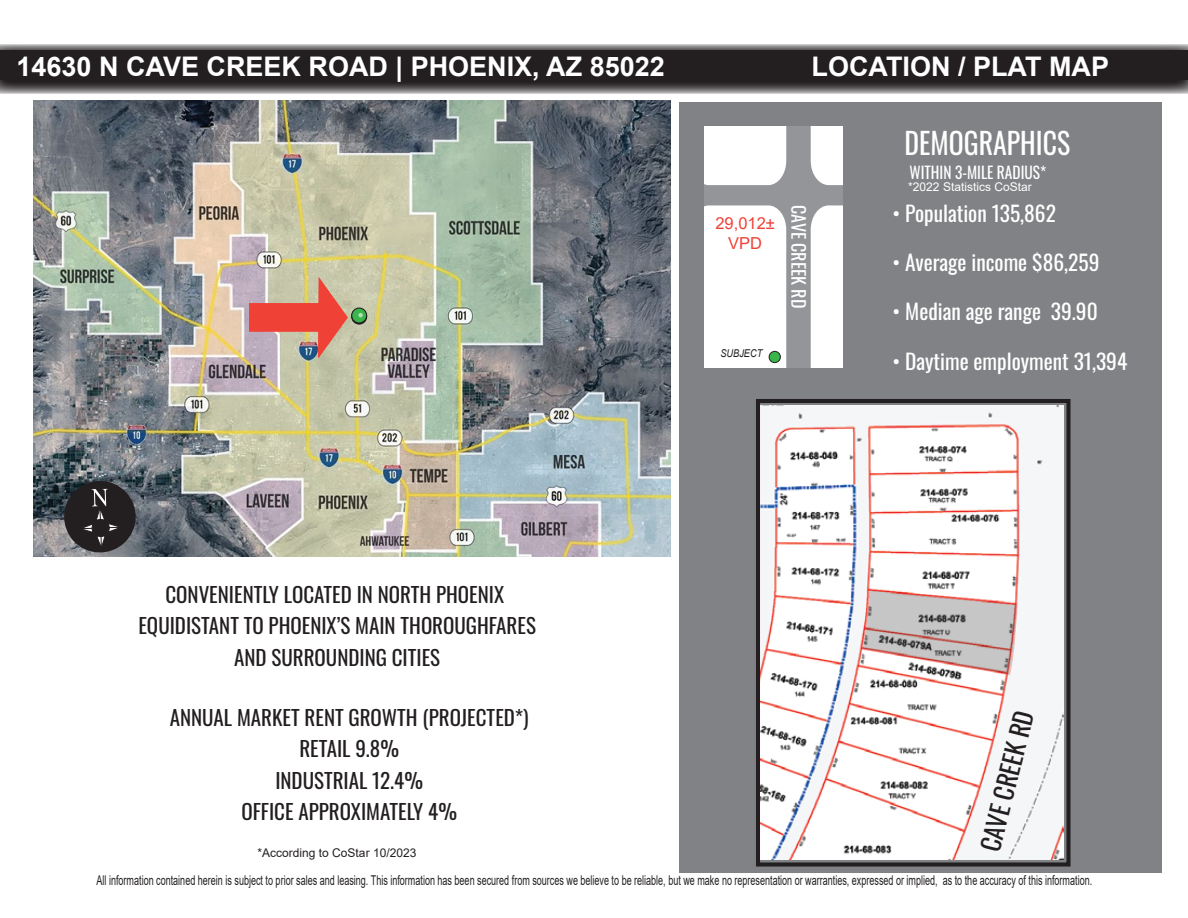
<style>
.page{position:relative;width:1188px;height:918px;background:#fff}
.page>*{position:absolute;margin:0;border:0;box-sizing:border-box;transform-origin:0 0}
.t1{font:29.85px "Oswald";color:#fff;scale:.93 1}
.t2{font:700 27px "Arial";color:#fff}
.t3{font:25.2px "Oswald";color:#231f20}
.t4{font:21.45px "Oswald";color:#fff}
.t5{font:21px/31.5px "Oswald";color:#231f20;text-align:center}
.t6{font:18px "Oswald";color:#fff}
.t7{font:16.5px "Oswald";color:#fff;scale:.93 1}
.t8{font:16.5px/19.8px "Arial";color:#ef4136;text-align:center}
.t9{font:13.5px "Arial";color:#231f20;scale:.67 1}
.t10{font:12px "Arial";color:#231f20}
.t11{font:12px "Arial";color:#fff}
.t12{font:italic 10.8px "Arial";color:#231f20;scale:.85 1}
</style>
<div class="page">
<div style="left:679px;top:102px;width:483px;height:771px;background:#808285"></div>
<svg style="left:0;top:44px;width:1188px;height:50px;background:#6c6a6a"></svg>
<div style="left:0;top:50px;width:1188px;height:30px;background:#231f20"></div>
<img style="left:34px;top:100px;width:636px;height:457px">
<div style="left:352px;top:309px;width:15px;height:15px;background:#231f20;border-radius:50%"></div>
<div style="left:351px;top:309px;width:16px;height:16px;border:1px solid #231f20;border-radius:50%"></div>
<div style="left:352px;top:308px;width:15px;height:15px;background:#39b54a;border-radius:50%"></div>
<div style="left:351px;top:308px;width:16px;height:16px;border:1px solid #231f20;border-radius:50%"></div>
<svg style="left:358px;top:313px;width:5px;height:4px"></svg>
<svg style="left:60px;top:477px;width:80px;height:79px;background:#404144"></svg>
<svg style="left:249px;top:277px;width:99px;height:81px;background:#d28b7d"></svg>
<div style="left:704px;top:127px;width:139px;height:240px;background:#939598"></div>
<div style="left:704px;top:127px;width:82px;height:58px;background:#fff"></div>
<div style="left:811px;top:127px;width:32px;height:58px;background:#fff"></div>
<div style="left:704px;top:205px;width:82px;height:162px;background:#fff"></div>
<div style="left:811px;top:205px;width:32px;height:162px;background:#fff"></div>
<div style="left:769px;top:351px;width:11px;height:12px;background:#39b54a;border-radius:50%"></div>
<div style="left:769px;top:351px;width:12px;height:12px;border:1px solid #231f20;border-radius:50%"></div>
<img style="left:761px;top:406px;width:303px;height:454px">
<div style="left:756px;top:399px;width:315px;height:468px;border:4px solid #231f20"></div>
<svg style="left:861px;top:589px;width:157px;height:86px;background:#cbbdbc"></svg>
<h2 class="t2" style="left:17px;top:48px;width:650px">14630 N CAVE CREEK ROAD | PHOENIX, AZ 85022</h2>
<h2 class="t2" style="left:812px;top:48px;width:299px">LOCATION / PLAT MAP</h2>
<h3 class="t5" style="left:138px;top:576px;width:399px">CONVENIENTLY LOCATED IN NORTH PHOENIX<br>EQUIDISTANT TO PHOENIX’S MAIN THOROUGHFARES<br>AND SURROUNDING CITIES</h3>
<h3 class="t5" style="left:170px;top:699px;width:361px">ANNUAL MARKET RENT GROWTH (PROJECTED*)<br>RETAIL 9.8%<br>INDUSTRIAL 12.4%<br>OFFICE APPROXIMATELY 4%</h3>
<p class="t10" style="left:258px;top:844px;width:160px">*According to CoStar 10/2023</p>
<p class="t8" style="left:715px;top:213px;width:61px">29,012±<br>VPD</p>
<p class="t12" style="left:720px;top:347px;width:51px">SUBJECT</p>
<h3 class="t6" style="left:815px;top:205px;width:105px;rotate:90deg">CAVE CREEK RD</h3>
<h1 class="t1" style="left:905px;top:116px;width:180px">DEMOGRAPHICS</h1>
<p class="t7" style="left:910px;top:158px;width:149px">WITHIN 3-MILE RADIUS*</p>
<p class="t11" style="left:908px;top:179px;width:125px">*2022 Statistics CoStar</p>
<h3 class="t4" style="left:892px;top:194px;width:165px">• Population 135,862</h3>
<h3 class="t4" style="left:892px;top:243px;width:208px">• Average income $86,259</h3>
<h3 class="t4" style="left:892px;top:292px;width:207px">• Median age range 39.90</h3>
<h3 class="t4" style="left:892px;top:342px;width:236px">• Daytime employment 31,394</h3>
<h3 class="t3" style="left:968px;top:845px;width:145px;rotate:-76deg">CAVE CREEK RD</h3>
<p class="t9" style="left:97px;top:871px;width:1488px">All information contained herein is subject to prior sales and leasing. This information has been secured from sources we believe to be reliable, but we make no representation or warranties, expressed or implied, as to the accuracy of this information.</p>
</div>
